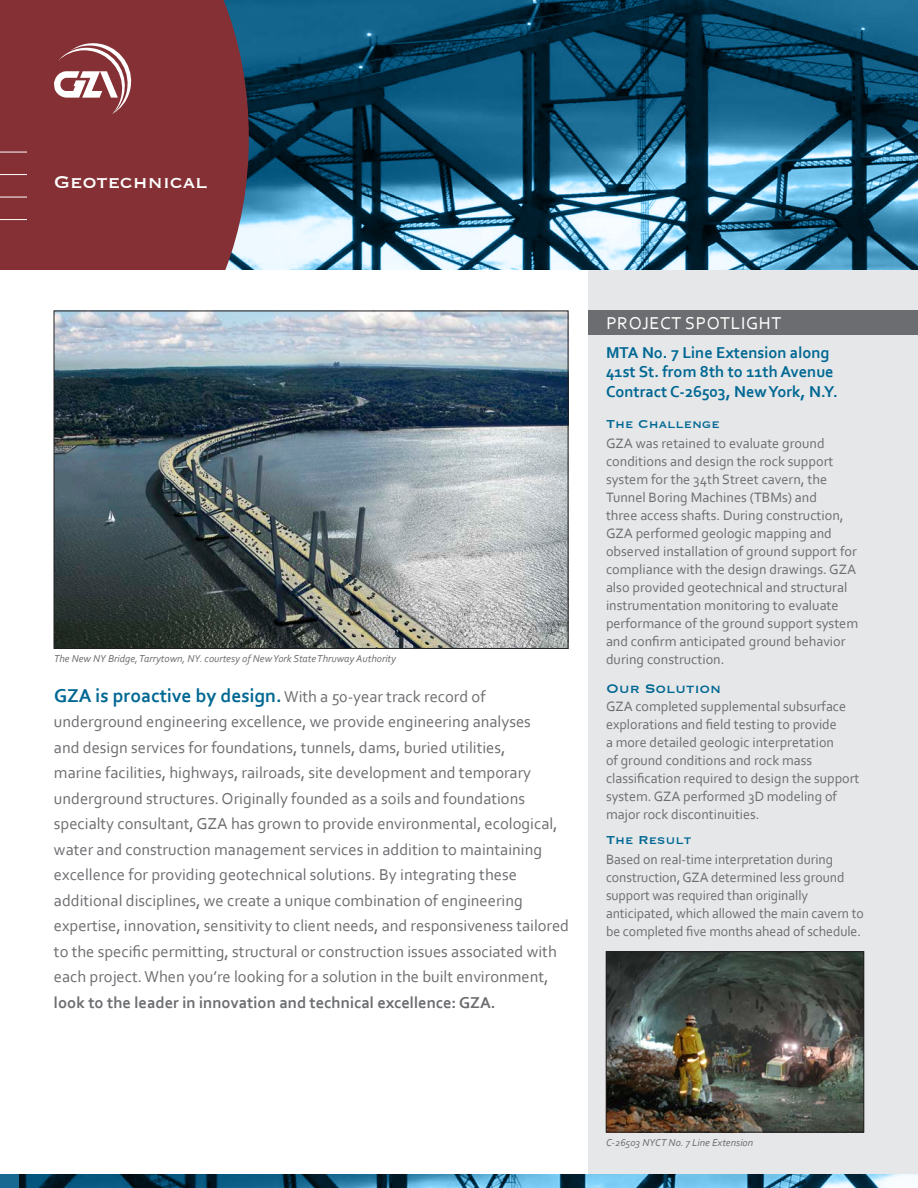
<style>
.page{position:relative;width:918px;height:1188px;background:#fff}
.page>*{position:absolute;margin:0;border:0;box-sizing:border-box;transform-origin:0 0}
.t1{font:22.5px "Copperplate";color:#fff}
.t2{font:18px "Corbel";letter-spacing:.04em;color:#fff}
.t3{font:16.5px/25.5px "Corbel";color:#6c6d70}
.t4{font:700 16.5px/19.5px "Corbel";color:#006893}
.t5{font:700 16.5px "Corbel";color:#6c6d70}
.t6{font:16.5px "Copperplate";color:#006893}
.t7{font:15px "Copperplate";color:#006893}
.t8{font:14.25px/18px "Corbel";color:#6c6d70}
.t9{font:italic 10.5px "Corbel";color:#6c6d70}
.s1{font-weight:700;font-size:19.5px;color:#006893}
</style>
<div class="page">
<div style="left:588px;top:242px;width:330px;height:932px;background:#e6e7e9"></div>
<img style="left:56px;top:313px;width:510px;height:334px">
<img style="left:608px;top:953px;width:254px;height:177px">
<div style="left:606px;top:951px;width:258px;height:181px;border:1px solid #231f20"></div>
<img style="left:249px;top:0;width:669px;height:270px">
<div style="left:0;top:0;width:249px;height:270px;background:#843034"></div>
<svg style="left:54px;top:43px;width:81px;height:73px"></svg>
<svg style="left:0;top:152px;width:27px;height:1px"></svg>
<svg style="left:0;top:174px;width:27px;height:1px"></svg>
<svg style="left:0;top:197px;width:27px;height:1px"></svg>
<svg style="left:0;top:219px;width:27px;height:1px"></svg>
<div style="left:0;top:1174px;width:918px;height:14px;background:#186992"></div>
<img style="left:19px;top:1174px;width:899px;height:14px">
<div style="left:588px;top:310px;width:330px;height:25px;background:#6c6d70"></div>
<h1 class="t1" style="left:54px;top:167px;width:155px">Geotechnical</h1>
<p class="t9" style="left:54px;top:652px;width:344px">The New NY Bridge, Tarrytown, NY. courtesy of New York State Thruway Authority</p>
<p class="t3" style="left:54px;top:683px;width:517px"><span class="s1">GZA is proactive by design.</span>With a 50-year track record of underground engineering excellence, we provide engineering analyses<br>and design services for foundations, tunnels, dams, buried utilities,<br>marine facilities, highways, railroads, site development and temporary underground structures. Originally founded as a soils and foundations specialty consultant, GZA has grown to provide environmental, ecological, water and construction management services in addition to maintaining excellence for providing geotechnical solutions. By integrating these additional disciplines, we create a unique combination of engineering expertise, innovation, sensitivity to client needs, and responsiveness tailored to the specific permitting, structural or construction issues associated with each project. When you’re looking for a solution in the built environment,</p>
<p class="t5" style="left:54px;top:992px;width:443px">look to the leader in innovation and technical excellence: GZA.</p>
<p class="t2" style="left:606px;top:312px;width:177px">PROJECT SPOTLIGHT</p>
<p class="t4" style="left:606px;top:342px;width:233px">MTA No. 7 Line Extension along<br>41st St. from 8th to 11th Avenue<br>Contract C-26503, New York, N.Y.</p>
<p class="t7" style="left:606px;top:415px;width:115px">The Challenge</p>
<p class="t8" style="left:606px;top:434px;width:254px">GZA was retained to evaluate ground conditions and design the rock support system for the 34th Street cavern, the Tunnel Boring Machines (TBMs) and<br>three access shafts. During construction, GZA performed geologic mapping and observed installation of ground support for compliance with the design drawings. GZA also provided geotechnical and structural instrumentation monitoring to evaluate performance of the ground support system and confirm anticipated ground behavior during construction.</p>
<p class="t6" style="left:606px;top:678px;width:117px">Our Solution</p>
<p class="t8" style="left:606px;top:697px;width:255px">GZA completed supplemental subsurface explorations and field testing to provide<br>a more detailed geologic interpretation<br>of ground conditions and rock mass classification required to design the support system. GZA performed 3D modeling of major rock discontinuities.</p>
<p class="t7" style="left:606px;top:830px;width:87px">The Result</p>
<p class="t8" style="left:606px;top:850px;width:259px">Based on real-time interpretation during construction, GZA determined less ground support was required than originally anticipated, which allowed the main cavern to be completed five months ahead of schedule.</p>
<p class="t9" style="left:606px;top:1136px;width:149px">C-26503 NYCT No. 7 Line Extension</p>
</div>
